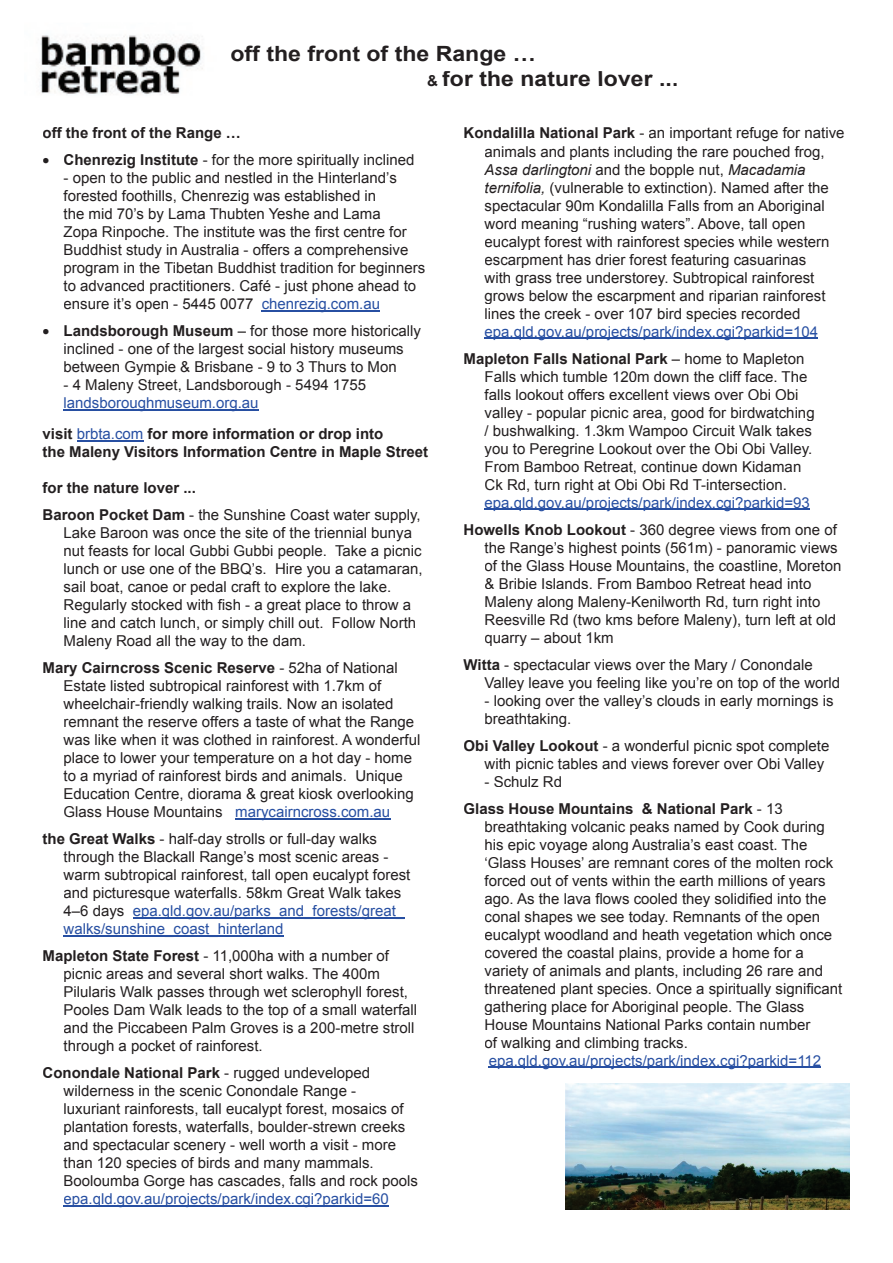
<style>
.page{position:relative;width:893px;height:1263px;background:#fff}
.page>*{position:absolute;margin:0;border:0;box-sizing:border-box;transform-origin:0 0}
.t1{font:700 21px/25.2px "Arial";color:#231f20;scale:1.1 1}
.t2{font:15px/18px "Arial";color:#231f20}
.t3{font:15px/27px "Arial";color:#274fa2}
.t4{font:700 15px/27px "Arial";color:#231f20}
.s1{font-size:15px}
.s2{font-weight:700}
.s3{color:#274fa2}
.s4{font-weight:700;color:#231f20}
.s5{font-weight:400}
.s6{font-style:italic}
.s7{color:#231f20}
</style>
<div class="page">
<img style="left:40px;top:35px;width:163px;height:60px">
<hr style="left:262px;top:310px;width:118px;height:1px;background:#274fa2">
<hr style="left:64px;top:409px;width:195px;height:1px;background:#274fa2">
<hr style="left:77px;top:440px;width:66px;height:1px;background:#274fa2">
<hr style="left:235px;top:818px;width:155px;height:1px;background:#274fa2">
<hr style="left:133px;top:917px;width:271px;height:1px;background:#274fa2">
<hr style="left:64px;top:935px;width:220px;height:1px;background:#274fa2">
<hr style="left:64px;top:1205px;width:325px;height:1px;background:#274fa2">
<hr style="left:484px;top:338px;width:334px;height:1px;background:#274fa2">
<hr style="left:484px;top:509px;width:326px;height:1px;background:#274fa2">
<hr style="left:489px;top:1067px;width:332px;height:1px;background:#274fa2">
<img style="left:566px;top:1083px;width:284px;height:126px">
<h1 class="t1" style="left:427px;top:42px;width:230px;text-indent:-197px">off the front of the Range …<br><span class="s1">&amp;</span> for the nature lover ...</h1>
<p class="t4" style="left:43px;top:120px;width:200px">off the front of the Range …</p>
<p class="t2" style="left:43px;top:151px;width:373px">• <span class="s2">Chenrezig Institute</span> - for the more spiritually inclined</p>
<p class="t2" style="left:64px;top:169px;width:363px">- open to the public and nestled in the Hinterland’s forested foothills, Chenrezig was established in<br>the mid 70’s by Lama Thubten Yeshe and Lama<br>Zopa Rinpoche. The institute was the first centre for Buddhist study in Australia - offers a comprehensive program in the Tibetan Buddhist tradition for beginners to advanced practitioners. Café - just phone ahead to ensure it’s open - 5445 0077 <span class="s3">chenrezig.com.au</span></p>
<p class="t2" style="left:43px;top:322px;width:380px;text-align:center">• <span class="s2">Landsborough Museum</span> – for those more historically inclined - one of the largest social history museums between Gympie &amp; Brisbane - 9 to 3 Thurs to Mon</p>
<p class="t2" style="left:64px;top:376px;width:304px">- 4 Maleny Street, Landsborough - 5494 1755</p>
<p class="t3" style="left:43px;top:387px;width:342px;line-height:31.2px;text-indent:21px">landsboroughmuseum.org.au<br><span class="s4">visit</span> brbta.com <span class="s4">for more information or drop into</span></p>
<p class="t4" style="left:43px;top:439px;width:387px">the Maleny Visitors Information Centre in Maple Street</p>
<p class="t4" style="left:43px;top:475px;width:380px">for the nature lover ...<br>Baroon Pocket Dam <span class="s5">- the Sunshine Coast water supply,</span></p>
<p class="t2" style="left:64px;top:524px;width:361px">Lake Baroon was once the site of the triennial bunya nut feasts for local Gubbi Gubbi people. Take a picnic lunch or use one of the BBQ’s. Hire you a catamaran, sail boat, canoe or pedal craft to explore the lake.<br>Regularly stocked with fish - a great place to throw a line and catch lunch, or simply chill out. Follow North Maleny Road all the way to the dam.</p>
<p class="t2" style="left:64px;top:659px;width:358px;text-indent:-21px"><span class="s2">Mary Cairncross Scenic Reserve</span> - 52ha of National Estate listed subtropical rainforest with 1.7km of wheelchair-friendly walking trails. Now an isolated remnant the reserve offers a taste of what the Range was like when it was clothed in rainforest. A wonderful place to lower your temperature on a hot day - home to a myriad of rainforest birds and animals. Unique Education Centre, diorama &amp; great kiosk overlooking Glass House Mountains <span class="s3">marycairncross.com.au</span></p>
<p class="t2" style="left:64px;top:830px;width:348px;text-indent:-21px"><span class="s2">the Great Walks</span> - half-day strolls or full-day walks through the Blackall Range’s most scenic areas - warm subtropical rainforest, tall open eucalypt forest and picturesque waterfalls. 58km Great Walk takes 4–6 days <span class="s3">epa.qld.gov.au/parks_and_forests/great_ walks/sunshine_coast_hinterland</span></p>
<p class="t2" style="left:64px;top:947px;width:355px;text-indent:-21px"><span class="s2">Mapleton State Forest</span> - 11,000ha with a number of picnic areas and several short walks. The 400m Pilularis Walk passes through wet sclerophyll forest, Pooles Dam Walk leads to the top of a small waterfall and the Piccabeen Palm Groves is a 200-metre stroll through a pocket of rainforest.</p>
<p class="t2" style="left:64px;top:1064px;width:356px;text-indent:-21px"><span class="s2">Conondale National Park</span> - rugged undeveloped wilderness in the scenic Conondale Range -<br>luxuriant rainforests, tall eucalypt forest, mosaics of plantation forests, waterfalls, boulder-strewn creeks and spectacular scenery - well worth a visit - more than 120 species of birds and many mammals.<br>Booloumba Gorge has cascades, falls and rock pools</p>
<p class="t3" style="left:64px;top:1185px;width:327px">epa.qld.gov.au/projects/park/index.cgi?parkid=60</p>
<p class="t2" style="left:484px;top:124px;width:361px;text-indent:-21px"><span class="s2">Kondalilla National Park</span> - an important refuge for native animals and plants including the rare pouched frog, <span class="s6">Assa darlingtoni</span> and the bopple nut, <span class="s6">Macadamia ternifolia,</span> (vulnerable to extinction). Named after the spectacular 90m Kondalilla Falls from an Aboriginal word meaning “rushing waters”. Above, tall open eucalypt forest with rainforest species while western escarpment has drier forest featuring casuarinas<br>with grass tree understorey. Subtropical rainforest grows below the escarpment and riparian rainforest lines the creek - over 107 bird species recorded</p>
<p class="t3" style="left:463px;top:318px;width:356px;text-indent:21px">epa.qld.gov.au/projects/park/index.cgi?parkid=104<br><span class="s4">Mapleton Falls National Park</span> <span class="s7">– home to Mapleton</span></p>
<p class="t2" style="left:484px;top:367px;width:332px">Falls which tumble 120m down the cliff face. The falls lookout offers excellent views over Obi Obi valley - popular picnic area, good for birdwatching / bushwalking. 1.3km Wampoo Circuit Walk takes you to Peregrine Lookout over the Obi Obi Valley.<br>From Bamboo Retreat, continue down Kidaman Ck Rd, turn right at Obi Obi Rd T-intersection.</p>
<p class="t3" style="left:463px;top:489px;width:375px;text-align:center">epa.qld.gov.au/projects/park/index.cgi?parkid=93<br><span class="s4">Howells Knob Lookout</span> <span class="s7">- 360 degree views from one of</span></p>
<p class="t2" style="left:484px;top:538px;width:358px">the Range’s highest points (561m) - panoramic views of the Glass House Mountains, the coastline, Moreton &amp; Bribie Islands. From Bamboo Retreat head into Maleny along Maleny-Kenilworth Rd, turn right into Reesville Rd (two kms before Maleny), turn left at old quarry – about 1km</p>
<p class="t2" style="left:484px;top:655px;width:357px;text-indent:-21px"><span class="s2">Witta</span> - spectacular views over the Mary / Conondale<br>Valley leave you feeling like you’re on top of the world</p>
<p class="t2" style="left:484px;top:691px;width:351px">- looking over the valley’s clouds in early mornings is breathtaking.</p>
<p class="t2" style="left:484px;top:736px;width:346px;text-indent:-21px"><span class="s2">Obi Valley Lookout</span> - a wonderful picnic spot complete with picnic tables and views forever over Obi Valley</p>
<p class="t4" style="left:463px;top:768px;width:321px;text-indent:21px"><span class="s5">- Schulz Rd<br></span>Glass House Mountains &amp; National Park <span class="s5">- 13</span></p>
<p class="t2" style="left:484px;top:817px;width:359px">breathtaking volcanic peaks named by Cook during his epic voyage along Australia’s east coast. The ‘Glass Houses’ are remnant cores of the molten rock forced out of vents within the earth millions of years ago. As the lava flows cooled they solidified into the conal shapes we see today. Remnants of the open eucalypt woodland and heath vegetation which once covered the coastal plains, provide a home for a variety of animals and plants, including 26 rare and threatened plant species. Once a spiritually significant gathering place for Aboriginal people. The Glass House Mountains National Parks contain number<br>of walking and climbing tracks.</p>
<p class="t3" style="left:489px;top:1047px;width:334px">epa.qld.gov.au/projects/park/index.cgi?parkid=112</p>
</div>
